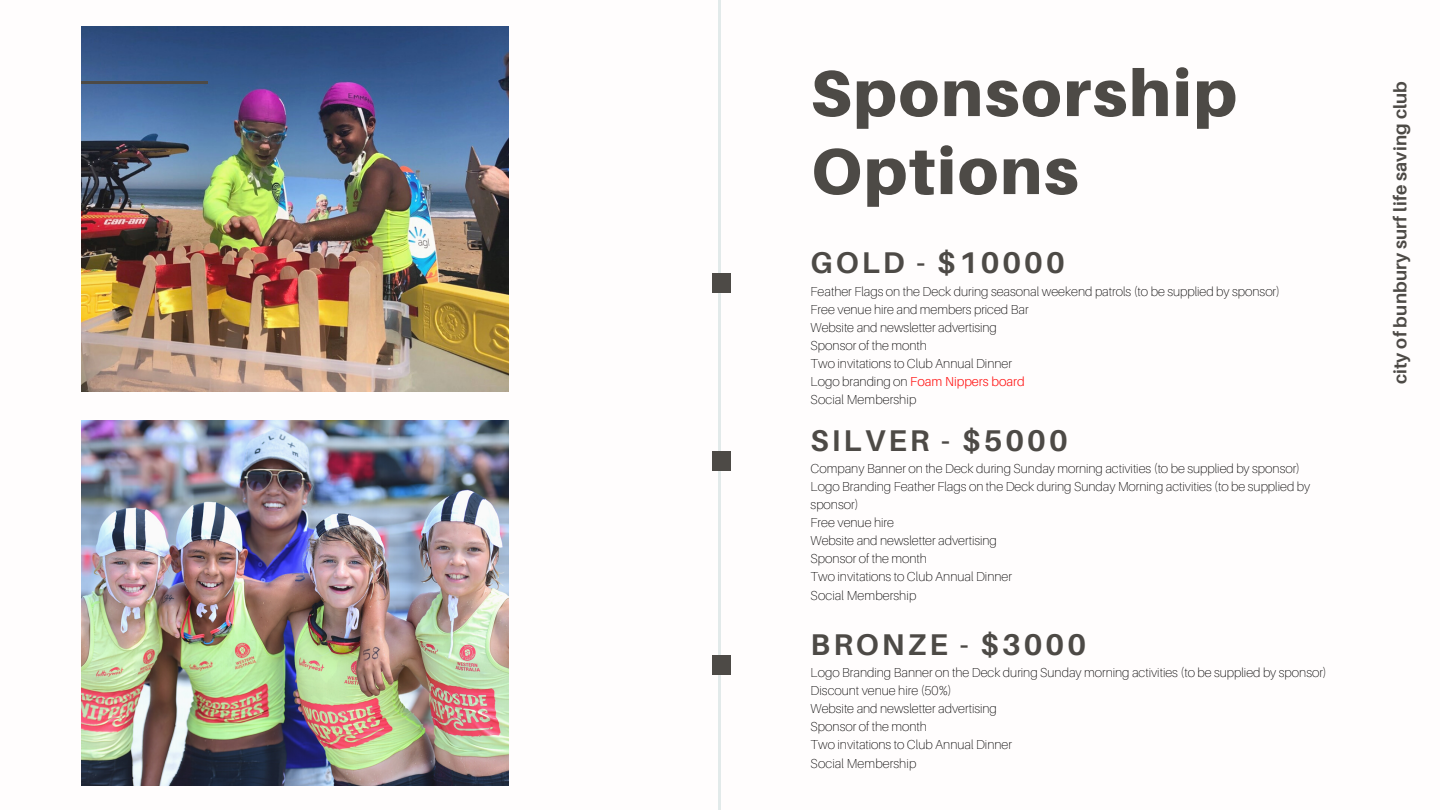
<style>
.page{position:relative;width:1440px;height:810px;background:#fff}
.page>*{position:absolute;margin:0;border:0;box-sizing:border-box;transform-origin:0 0}
.t1{font:900 65px/78px "Aileron";letter-spacing:.03em;color:#4d4a46}
.t2{font:700 30px "Aileron";letter-spacing:.1em;color:#4d4a46}
.t3{font:700 18px "Aileron";letter-spacing:.01em;color:#4d4a46}
.t4{font:100 13px/18px "Aileron";color:#000}
.t5{font:300 13px "Aileron";color:#ff1616}
.s1{font-weight:100;color:#000}
</style>
<div class="page">
<img style="left:81px;top:420px;width:427px;height:366px">
<hr style="left:718px;top:0;width:3px;height:810px;background:#407e7f">
<div style="left:712px;top:274px;width:19px;height:19px;background:#4d4a46"></div>
<div style="left:712px;top:451px;width:19px;height:20px;background:#4d4a46"></div>
<div style="left:712px;top:655px;width:19px;height:20px;background:#4d4a46"></div>
<img style="left:81px;top:26px;width:427px;height:366px">
<hr style="left:81px;top:81px;width:127px;height:3px;background:#4d4a46">
<p class="t1" style="left:811px;top:53px;width:428px">Sponsorship<br>Options</p>
<p class="t2" style="left:811px;top:244px;width:256px">GOLD - $10000</p>
<h1 class="t4" style="left:811px;top:282px;width:471px">Feather Flags on the Deck during seasonal weekend patrols (to be supplied by sponsor)</h1>
<h2 class="t4" style="left:811px;top:300px;width:219px">Free venue hire and members priced Bar</h2>
<p class="t4" style="left:811px;top:318px;width:188px">Website and newsletter advertising</p>
<p class="t4" style="left:811px;top:336px;width:118px">Sponsor of the month</p>
<p class="t4" style="left:811px;top:354px;width:203px">Two invitations to Club Annual Dinner</p>
<p class="t5" style="left:811px;top:373px;width:216px"><span class="s1">Logo branding on</span> Foam Nippers board</p>
<p class="t4" style="left:811px;top:390px;width:107px">Social Membership</p>
<p class="t2" style="left:811px;top:422px;width:259px">SILVER - $5000</p>
<p class="t4" style="left:811px;top:459px;width:491px">Company Banner on the Deck during Sunday morning activities (to be supplied by sponsor)</p>
<h2 class="t4" style="left:811px;top:477px;width:501px">Logo Branding Feather Flags on the Deck during Sunday Morning activities (to be supplied by sponsor)</h2>
<p class="t4" style="left:811px;top:513px;width:85px">Free venue hire</p>
<p class="t4" style="left:811px;top:531px;width:188px">Website and newsletter advertising</p>
<p class="t4" style="left:811px;top:549px;width:118px">Sponsor of the month</p>
<p class="t4" style="left:811px;top:567px;width:203px">Two invitations to Club Annual Dinner</p>
<p class="t4" style="left:811px;top:586px;width:107px">Social Membership</p>
<p class="t2" style="left:811px;top:626px;width:277px">BRONZE - $3000</p>
<p class="t4" style="left:811px;top:663px;width:518px">Logo Branding Banner on the Deck during Sunday morning activities (to be supplied by sponsor)</p>
<h3 class="t4" style="left:811px;top:681px;width:143px">Discount venue hire (50%)</h3>
<h2 class="t4" style="left:811px;top:699px;width:188px">Website and newsletter advertising</h2>
<p class="t4" style="left:811px;top:717px;width:118px">Sponsor of the month</p>
<p class="t4" style="left:811px;top:735px;width:203px">Two invitations to Club Annual Dinner</p>
<p class="t4" style="left:811px;top:754px;width:107px">Social Membership</p>
<p class="t3" style="left:1389px;top:384px;width:305px;rotate:-90deg">city of bunbury surf life saving club</p>
</div>
